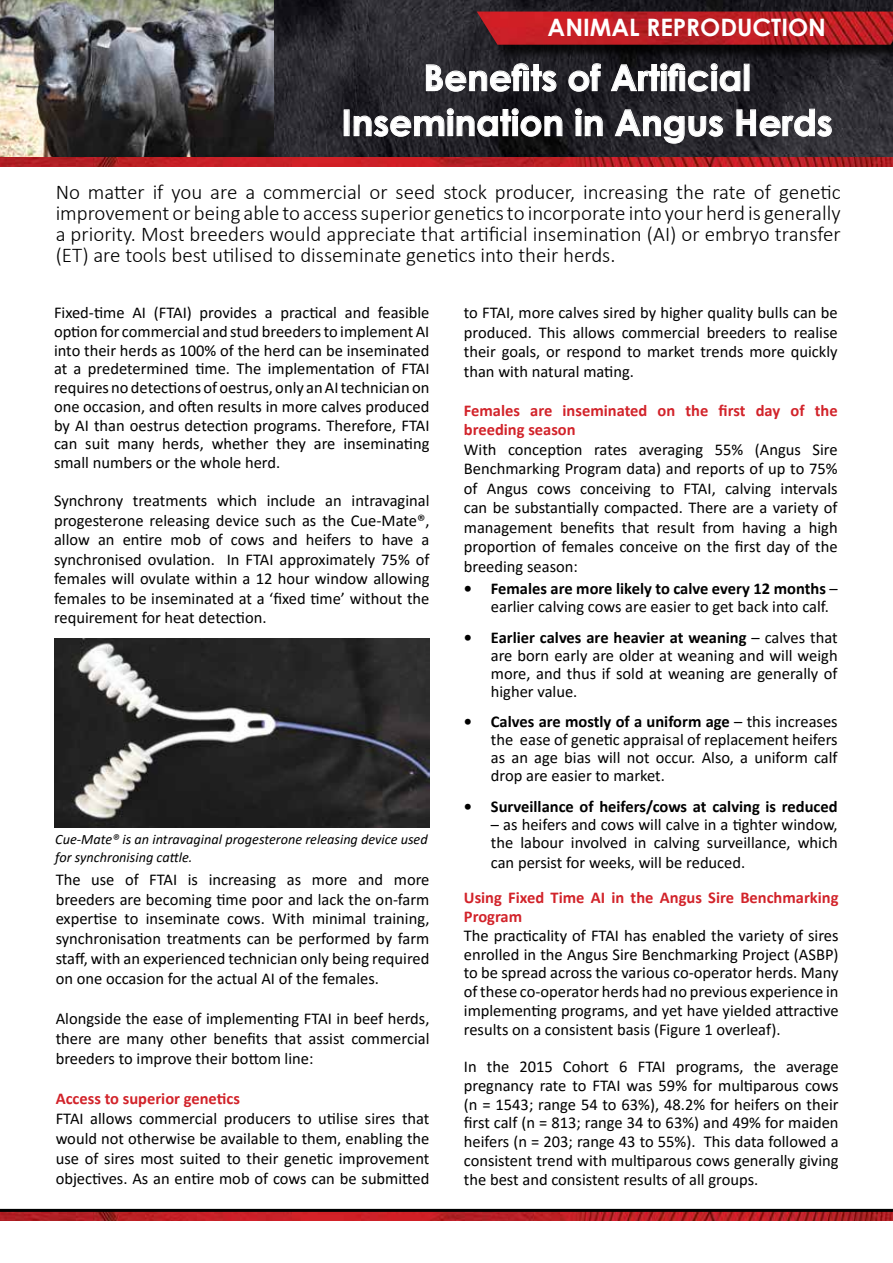
<style>
.page{position:relative;width:893px;height:1263px;background:#fff}
.page>*{position:absolute;margin:0;border:0;box-sizing:border-box;transform-origin:0 0}
.t1{font:700 36px/45px "Century Gothic";color:#fff;text-align:center}
.t2{font:700 24px "Century Gothic";color:#fff}
.t3{font:300 21px/21px "Calibri";color:#000;text-align:justify}
.t4{font:16.5px/18.8px "Calibri";color:#000;text-align:justify}
.t5{font:700 16.5px/19.5px "Calibri";color:#d2232a}
.t6{font:700 16.5px "Calibri";color:#000}
.t7{font:italic 14.25px/17.1px "Calibri";color:#000}
.s1{font-weight:700}
</style>
<div class="page">
<img style="left:0;top:0;width:274px;height:157px">
<img style="left:274px;top:0;width:619px;height:157px">
<div style="left:479px;top:14px;width:414px;height:45px;background:#000;opacity:.75"></div>
<img style="left:477px;top:12px;width:416px;height:33px">
<svg style="left:426px;top:63px;width:131px;height:29px"></svg>
<svg style="left:568px;top:63px;width:33px;height:29px"></svg>
<svg style="left:611px;top:63px;width:130px;height:29px"></svg>
<div style="left:344px;top:110px;width:5px;height:26px;border:1px solid #fff"></div>
<svg style="left:353px;top:108px;width:210px;height:29px"></svg>
<svg style="left:575px;top:108px;width:28px;height:28px"></svg>
<svg style="left:615px;top:109px;width:108px;height:35px"></svg>
<svg style="left:736px;top:108px;width:96px;height:29px"></svg>
<img style="left:0;top:157px;width:893px;height:9px">
<img style="left:54px;top:638px;width:375px;height:189px">
<img style="left:0;top:1212px;width:893px;height:8px">
<hr style="left:0;top:1209px;width:893px;height:3px;background:#000">
<h2 class="t2" style="left:548px;top:10px;width:280px">ANIMAL REPRODUCTION</h2>
<h1 class="t1" style="left:342px;top:54px;width:493px">Benefits of Artificial<br>Insemination in Angus Herds</h1>
<p class="t3" style="left:56px;top:181px;width:786px">No matter if you are a commercial or seed stock producer, increasing the rate of genetic improvement or being able to access superior genetics to incorporate into your herd is generally a priority. Most breeders would appreciate that artificial insemination (AI) or embryo transfer (ET) are tools best utilised to disseminate genetics into their herds.</p>
<p class="t4" style="left:54px;top:303px;width:377px">Fixed-time AI (FTAI) provides a practical and feasible option for commercial and stud breeders to implement AI into their herds as 100% of the herd can be inseminated at a predetermined time. The implementation of FTAI requires no detections of oestrus, only an AI technician on one occasion, and often results in more calves produced by AI than oestrus detection programs. Therefore, FTAI can suit many herds, whether they are inseminating small numbers or the whole herd.</p>
<p class="t4" style="left:54px;top:491px;width:377px;line-height:19.5px">Synchrony treatments which include an intravaginal progesterone releasing device such as the Cue-Mate®, allow an entire mob of cows and heifers to have a synchronised ovulation. In FTAI approximately 75% of females will ovulate within a 12 hour window allowing females to be inseminated at a ‘fixed time’ without the requirement for heat detection.</p>
<p class="t7" style="left:55px;top:830px;width:374px">Cue-Mate® is an intravaginal progesterone releasing device used for synchronising cattle.</p>
<p class="t4" style="left:56px;top:869px;width:375px;line-height:20px">The use of FTAI is increasing as more and more breeders are becoming time poor and lack the on-farm expertise to inseminate cows. With minimal training, synchronisation treatments can be performed by farm staff, with an experienced technician only being required on one occasion for the actual AI of the females.</p>
<p class="t4" style="left:56px;top:1008px;width:375px;line-height:20px">Alongside the ease of implementing FTAI in beef herds, there are many other benefits that assist commercial breeders to improve their bottom line:</p>
<p class="t5" style="left:56px;top:1088px;width:186px">Access to superior genetics</p>
<p class="t4" style="left:56px;top:1108px;width:375px;line-height:20px">FTAI allows commercial producers to utilise sires that would not otherwise be available to them, enabling the use of sires most suited to their genetic improvement objectives. As an entire mob of cows can be submitted</p>
<p class="t4" style="left:464px;top:302px;width:375px;line-height:19.5px">to FTAI, more calves sired by higher quality bulls can be produced. This allows commercial breeders to realise their goals, or respond to market trends more quickly than with natural mating.</p>
<p class="t5" style="left:464px;top:400px;width:375px">Females are inseminated on the first day of the breeding season</p>
<p class="t4" style="left:464px;top:439px;width:375px;line-height:19.5px">With conception rates averaging 55% (Angus Sire Benchmarking Program data) and reports of up to 75% of Angus cows conceiving to FTAI, calving intervals can be substantially compacted. There are a variety of management benefits that result from having a high proportion of females conceive on the first day of the breeding season:</p>
<p class="t4" style="left:491px;top:579px;width:348px;line-height:18px;text-indent:-27px"><span class="s1">• Females are more likely to calve every 12 months</span> – earlier calving cows are easier to get back into calf.</p>
<p class="t4" style="left:491px;top:628px;width:348px;line-height:18px;text-indent:-27px"><span class="s1">• Earlier calves are heavier at weaning</span> – calves that are born early are older at weaning and will weigh more, and thus if sold at weaning are generally of higher value.</p>
<p class="t4" style="left:491px;top:712px;width:348px;line-height:18px;text-indent:-27px"><span class="s1">• Calves are mostly of a uniform age</span> – this increases the ease of genetic appraisal of replacement heifers as an age bias will not occur. Also, a uniform calf drop are easier to market.</p>
<p class="t6" style="left:464px;top:795px;width:375px">• Surveillance of heifers/cows at calving is reduced</p>
<p class="t4" style="left:491px;top:815px;width:348px;line-height:18px">– as heifers and cows will calve in a tighter window, the labour involved in calving surveillance, which</p>
<p class="t4" style="left:491px;top:852px;width:256px">can persist for weeks, will be reduced.</p>
<p class="t5" style="left:464px;top:887px;width:376px">Using Fixed Time AI in the Angus Sire Benchmarking<br>Program</p>
<p class="t4" style="left:464px;top:925px;width:376px">The practicality of FTAI has enabled the variety of sires enrolled in the Angus Sire Benchmarking Project (ASBP) to be spread across the various co-operator herds. Many of these co-operator herds had no previous experience in implementing programs, and yet have yielded attractive results on a consistent basis (Figure 1 overleaf).</p>
<p class="t4" style="left:464px;top:1057px;width:376px">In the 2015 Cohort 6 FTAI programs, the average pregnancy rate to FTAI was 59% for multiparous cows (n = 1543; range 54 to 63%), 48.2% for heifers on their first calf (n = 813; range 34 to 63%) and 49% for maiden heifers (n = 203; range 43 to 55%). This data followed a consistent trend with multiparous cows generally giving the best and consistent results of all groups.</p>
</div>
